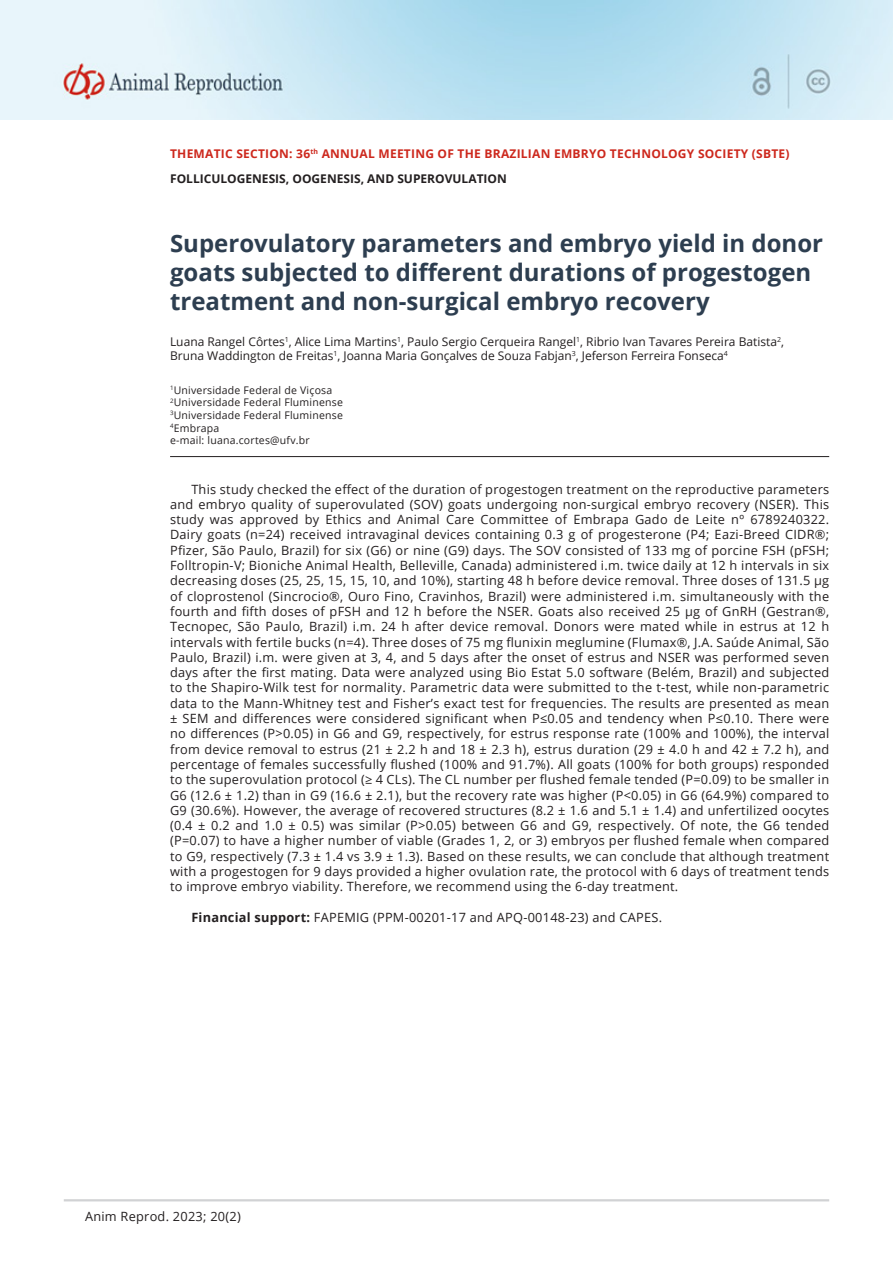
<style>
.page{position:relative;width:893px;height:1263px;background:#fff}
.page>*{position:absolute;margin:0;border:0;box-sizing:border-box;transform-origin:0 0}
.ArticleTitle{font:700 24px/28.8px "Open Sans";color:#2d3e50}
.Abstract{font:12.75px/15.3px "Open Sans";letter-spacing:.02em;color:#231f20;text-align:justify}
.Authors{font:12px/14.4px "Open Sans";color:#231f20}
.t1{font:700 12px/24.9px "Open Sans";letter-spacing:.02em;color:#cd281d}
.Affiliations{font:10.5px "Open Sans";letter-spacing:.02em;color:#231f20}
.Correspondence{font:10.5px "Open Sans";letter-spacing:.02em;color:#231f20}
.s1{color:#231f20}
.s2{font-weight:700}
</style>
<div class="page">
<img style="left:1px;top:1px;width:892px;height:118px">
<hr style="left:64px;top:1199px;width:765px;height:2px;background:#d1d2d4">
<hr style="left:170px;top:456px;width:659px;height:1px;background:#231f20">
<p class="t1" style="left:170px;top:141px;width:621px">THEMATIC SECTION: 36<sup>th</sup> ANNUAL MEETING OF THE BRAZILIAN EMBRYO TECHNOLOGY SOCIETY (SBTE)<br><span class="s1">FOLLICULOGENESIS, OOGENESIS, AND SUPEROVULATION</span></p>
<p class="ArticleTitle" style="left:170px;top:229px;width:655px">Superovulatory parameters and embryo yield in donor goats subjected to different durations of progestogen treatment and non-surgical embryo recovery</p>
<p class="Authors" style="left:170px;top:334px;width:615px">Luana Rangel Côrtes<sup>1</sup>, Alice Lima Martins<sup>1</sup>, Paulo Sergio Cerqueira Rangel<sup>1</sup>, Ribrio Ivan Tavares Pereira Batista<sup>2</sup>,<br>Bruna Waddington de Freitas<sup>1</sup>, Joanna Maria Gonçalves de Souza Fabjan<sup>3</sup>, Jeferson Ferreira Fonseca<sup>4</sup></p>
<p class="Affiliations" style="left:170px;top:383px;width:164px"><sup>1</sup>Universidade Federal de Viçosa</p>
<p class="Affiliations" style="left:170px;top:395px;width:174px"><sup>2</sup>Universidade Federal Fluminense</p>
<p class="Affiliations" style="left:170px;top:408px;width:174px"><sup>3</sup>Universidade Federal Fluminense</p>
<p class="Affiliations" style="left:170px;top:421px;width:51px"><sup>4</sup>Embrapa</p>
<p class="Correspondence" style="left:170px;top:433px;width:141px">e-mail: luana.cortes@ufv.br</p>
<p class="Abstract" style="left:170px;top:481px;width:661px;text-indent:21px">This study checked the effect of the duration of progestogen treatment on the reproductive parameters and embryo quality of superovulated (SOV) goats undergoing non-surgical embryo recovery (NSER). This study was approved by Ethics and Animal Care Committee of Embrapa Gado de Leite nº 6789240322.<br>Dairy goats (n=24) received intravaginal devices containing 0.3 g of progesterone (P4; Eazi-Breed CIDR®; Pfizer, São Paulo, Brazil) for six (G6) or nine (G9) days. The SOV consisted of 133 mg of porcine FSH (pFSH; Folltropin-V; Bioniche Animal Health, Belleville, Canada) administered i.m. twice daily at 12 h intervals in six decreasing doses (25, 25, 15, 15, 10, and 10%), starting 48 h before device removal. Three doses of 131.5 μg of cloprostenol (Sincrocio®, Ouro Fino, Cravinhos, Brazil) were administered i.m. simultaneously with the fourth and fifth doses of pFSH and 12 h before the NSER. Goats also received 25 µg of GnRH (Gestran®, Tecnopec, São Paulo, Brazil) i.m. 24 h after device removal. Donors were mated while in estrus at 12 h intervals with fertile bucks (n=4). Three doses of 75 mg flunixin meglumine (Flumax®, J.A. Saúde Animal, São Paulo, Brazil) i.m. were given at 3, 4, and 5 days after the onset of estrus and NSER was performed seven days after the first mating. Data were analyzed using Bio Estat 5.0 software (Belém, Brazil) and subjected to the Shapiro-Wilk test for normality. Parametric data were submitted to the t-test, while non-parametric data to the Mann-Whitney test and Fisher’s exact test for frequencies. The results are presented as mean ± SEM and differences were considered significant when P≤0.05 and tendency when P≤0.10. There were no differences (P&gt;0.05) in G6 and G9, respectively, for estrus response rate (100% and 100%), the interval from device removal to estrus (21 ± 2.2 h and 18 ± 2.3 h), estrus duration (29 ± 4.0 h and 42 ± 7.2 h), and percentage of females successfully flushed (100% and 91.7%). All goats (100% for both groups) responded to the superovulation protocol (≥ 4 CLs). The CL number per flushed female tended (P=0.09) to be smaller in G6 (12.6 ± 1.2) than in G9 (16.6 ± 2.1), but the recovery rate was higher (P&lt;0.05) in G6 (64.9%) compared to G9 (30.6%). However, the average of recovered structures (8.2 ± 1.6 and 5.1 ± 1.4) and unfertilized oocytes (0.4 ± 0.2 and 1.0 ± 0.5) was similar (P&gt;0.05) between G6 and G9, respectively. Of note, the G6 tended (P=0.07) to have a higher number of viable (Grades 1, 2, or 3) embryos per flushed female when compared to G9, respectively (7.3 ± 1.4 vs 3.9 ± 1.3). Based on these results, we can conclude that although treatment with a progestogen for 9 days provided a higher ovulation rate, the protocol with 6 days of treatment tends to improve embryo viability. Therefore, we recommend using the 6-day treatment.</p>
<p class="Abstract" style="left:191px;top:909px;width:472px"><span class="s2">Financial support:</span> FAPEMIG (PPM-00201-17 and APQ-00148-23) and CAPES.</p>
<p class="Abstract" style="left:85px;top:1208px;width:157px">Anim Reprod. 2023; 20(2)</p>
</div>
